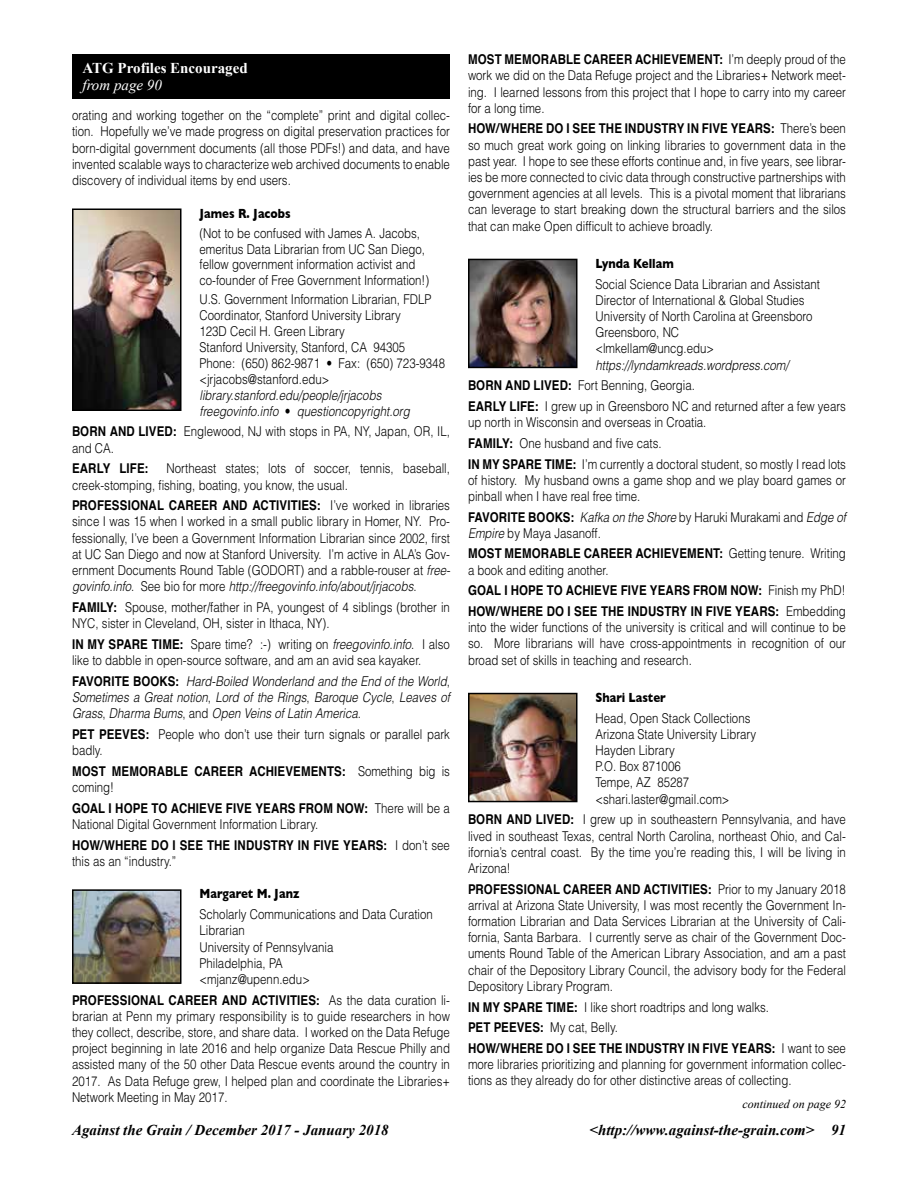
<style>
.page{position:relative;width:918px;height:1188px;background:#fff}
.page>*{position:absolute;margin:0;border:0;box-sizing:border-box;transform-origin:0 0}
.t1{font:italic 700 15px "Times New Roman";color:#000}
.t2{font:700 15px "Times New Roman";color:#fff}
.t3{font:italic 15px "Times New Roman";color:#fff}
.t4{font:300 13.5px/16.2px "Helvetica";color:#000;scale:.85 1}
.t5{font:700 13.5px/20.7px "Helvetica";letter-spacing:.015em;color:#000;scale:.85 1}
.t6{font:italic 300 13.5px/16.2px "Helvetica";color:#000;scale:.85 1}
.t7{font:700 13.5px "Gill Sans";color:#000;scale:.85 1}
.t8{font:italic 12px "Times New Roman";color:#000}
.s1{font-style:normal}
.s2{font-weight:700}
.s3{font-style:italic}
.s4{font-weight:700;font-style:normal}
.s5{font-weight:300}
</style>
<div class="page">
<div style="left:73px;top:55px;width:376px;height:43px;background:#000"></div>
<div style="left:72px;top:54px;width:378px;height:45px;border:2px solid #000"></div>
<img style="left:75px;top:212px;width:104px;height:196px">
<div style="left:72px;top:209px;width:110px;height:202px;border:2px solid #000"></div>
<img style="left:75px;top:892px;width:104px;height:89px">
<div style="left:72px;top:889px;width:110px;height:95px;border:2px solid #000"></div>
<img style="left:471px;top:262px;width:104px;height:103px">
<div style="left:468px;top:259px;width:110px;height:109px;border:2px solid #000"></div>
<img style="left:471px;top:696px;width:104px;height:103px">
<div style="left:468px;top:693px;width:110px;height:109px;border:2px solid #000"></div>
<p class="t2" style="left:82px;top:58px;width:167px">ATG Profiles Encouraged</p>
<p class="t3" style="left:82px;top:74px;width:81px">from page 90</p>
<p class="t4" style="left:72px;top:107px;width:446px;text-align:justify">orating and working together on the “complete” print and digital collec&shy;tion. Hopefully we’ve made progress on digital preservation practices for born-digital government documents (all those PDFs!) and data, and have invented scalable ways to characterize web archived documents to enable discovery of individual items by end users.</p>
<p class="t7" style="left:199px;top:205px;width:109px">James R. Jacobs</p>
<p class="t4" style="left:199px;top:225px;width:272px;line-height:15.8px">(Not to be confused with James A. Jacobs, emeritus Data Librarian from UC San Diego, fellow government information activist and co-founder of Free Government Information!)</p>
<p class="t4" style="left:199px;top:291px;width:290px">U.S. Government Information Librarian, FDLP Coordinator, Stanford University Library<br>123D Cecil H. Green Library<br>Stanford University, Stanford, CA 94305<br>Phone: (650) 862-9871 • Fax: (650) 723-9348 &lt;jrjacobs@stanford.edu&gt;</p>
<p class="t6" style="left:200px;top:386px;width:249px">library.stanford.edu/people/jrjacobs freegovinfo.info <span class="s1">•</span> questioncopyright.org</p>
<p class="t4" style="left:72px;top:423px;width:446px"><span class="s2">BORN AND LIVED:</span> Englewood, NJ with stops in PA, NY, Japan, OR, IL, and CA.</p>
<p class="t5" style="left:72px;top:458px;width:91px">EARLY LIFE:</p>
<p class="t4" style="left:72px;top:460px;width:446px;text-indent:94px">Northeast states; lots of soccer, tennis, baseball, creek-stomping, fishing, boating, you know, the usual.</p>
<p class="t4" style="left:72px;top:497px;width:447px;text-align:justify"><span class="s2">PROFESSIONAL CAREER AND ACTIVITIES:</span> I’ve worked in libraries since I was 15 when I worked in a small public library in Homer, NY. Pro&shy;fessionally, I’ve been a Government Information Librarian since 2002, first at UC San Diego and now at Stanford University. I’m active in ALA’s Gov&shy;ernment Documents Round Table (GODORT) and a rabble-rouser at <span class="s3">free&shy;govinfo.info</span>. See bio for more <span class="s3">http://freegovinfo.info/about/jrjacobs</span>.</p>
<p class="t4" style="left:72px;top:599px;width:446px"><span class="s2">FAMILY:</span> Spouse, mother/father in PA, youngest of 4 siblings (brother in<br>NYC, sister in Cleveland, OH, sister in Ithaca, NY).</p>
<p class="t4" style="left:72px;top:636px;width:446px"><span class="s2">IN MY SPARE TIME:</span> Spare time? :-) writing on <span class="s3">freegovinfo.info</span>. I also like to dabble in open-source software, and am an avid sea kayaker.</p>
<p class="t6" style="left:72px;top:672px;width:446px;text-align:justify"><span class="s4">FAVORITE BOOKS:</span> Hard-Boiled Wonderland and the End of the World<span class="s1">, </span>Sometimes a Great notion<span class="s1">,</span> Lord of the Rings<span class="s1">,</span> Baroque Cycle<span class="s1">,</span> Leaves of Grass<span class="s1">,</span> Dharma Bums<span class="s1">, and</span> Open Veins of Latin America<span class="s1">.</span></p>
<p class="t4" style="left:72px;top:726px;width:446px"><span class="s2">PET PEEVES:</span> People who don’t use their turn signals or parallel park badly.</p>
<p class="t5" style="left:72px;top:763px;width:446px;line-height:16.2px">MOST MEMORABLE CAREER ACHIEVEMENTS: <span class="s5">Something big is coming!</span></p>
<p class="t4" style="left:72px;top:799px;width:446px"><span class="s2">GOAL I HOPE TO ACHIEVE FIVE YEARS FROM NOW:</span> There will be a<br>National Digital Government Information Library.</p>
<p class="t5" style="left:72px;top:837px;width:446px;line-height:16.2px">HOW/WHERE DO I SEE THE INDUSTRY IN FIVE YEARS: <span class="s5">I don’t see this as an “industry.”</span></p>
<p class="t7" style="left:200px;top:886px;width:119px">Margaret M. Janz</p>
<p class="t4" style="left:200px;top:906px;width:276px">Scholarly Communications and Data Curation<br>Librarian<br>University of Pennsylvania<br>Philadelphia, PA<br>&lt;mjanz@upenn.edu&gt;</p>
<p class="t4" style="left:72px;top:991px;width:446px;text-align:justify"><span class="s2">PROFESSIONAL CAREER AND ACTIVITIES:</span> As the data curation li&shy;brarian at Penn my primary responsibility is to guide researchers in how they collect, describe, store, and share data. I worked on the Data Refuge project beginning in late 2016 and help organize Data Rescue Philly and assisted many of the 50 other Data Rescue events around the country in 2017. As Data Refuge grew, I helped plan and coordinate the Libraries+ Network Meeting in May 2017.</p>
<p class="t4" style="left:468px;top:51px;width:446px;text-align:justify"><span class="s2">MOST MEMORABLE CAREER ACHIEVEMENT:</span> I’m deeply proud of the work we did on the Data Refuge project and the Libraries+ Network meet&shy;ing. I learned lessons from this project that I hope to carry into my career for a long time.</p>
<p class="t4" style="left:468px;top:120px;width:446px;text-align:justify"><span class="s2">HOW/WHERE DO I SEE THE INDUSTRY IN FIVE YEARS:</span> There’s been so much great work going on linking libraries to government data in the past year. I hope to see these efforts continue and, in five years, see librar&shy;ies be more connected to civic data through constructive partnerships with government agencies at all levels. This is a pivotal moment that librarians can leverage to start breaking down the structural barriers and the silos that can make Open difficult to achieve broadly.</p>
<p class="t7" style="left:595px;top:255px;width:94px">Lynda Kellam</p>
<p class="t4" style="left:595px;top:275px;width:266px">Social Science Data Librarian and Assistant Director of International &amp; Global Studies University of North Carolina at Greensboro Greensboro, NC<br>&lt;lmkellam@uncg.edu&gt;</p>
<p class="t4" style="left:468px;top:354px;width:446px;line-height:20.7px;text-indent:127px"><span class="s3">https://lyndamkreads.wordpress.com/<br></span><span class="s2">BORN AND LIVED:</span> Fort Benning, Georgia.<br><span class="s2">EARLY LIFE:</span> I grew up in Greensboro NC and returned after a few years</p>
<p class="t4" style="left:468px;top:412px;width:446px;line-height:20.7px">up north in Wisconsin and overseas in Croatia.<br><span class="s2">FAMILY:</span> One husband and five cats.<br><span class="s2">IN MY SPARE TIME:</span> I’m currently a doctoral student, so mostly I read lots</p>
<p class="t4" style="left:468px;top:471px;width:446px">of history. My husband owns a game shop and we play board games or pinball when I have real free time.</p>
<p class="t4" style="left:468px;top:508px;width:446px"><span class="s2">FAVORITE BOOKS:</span> <span class="s3">Kafka on the Shore</span> by Haruki Murakami and <span class="s3">Edge of<br>Empire</span> by Maya Jasanoff.</p>
<p class="t4" style="left:468px;top:545px;width:446px"><span class="s2">MOST MEMORABLE CAREER ACHIEVEMENT:</span> Getting tenure. Writing a book and editing another.</p>
<p class="t5" style="left:468px;top:580px;width:446px">GOAL I HOPE TO ACHIEVE FIVE YEARS FROM NOW: <span class="s5">Finish my PhD!<br></span>HOW/WHERE DO I SEE THE INDUSTRY IN FIVE YEARS: <span class="s5">Embedding</span></p>
<p class="t4" style="left:468px;top:619px;width:446px;text-align:justify">into the wider functions of the university is critical and will continue to be so. More librarians will have cross-appointments in recognition of our broad set of skills in teaching and research.</p>
<p class="t7" style="left:596px;top:689px;width:84px">Shari Laster</p>
<p class="t4" style="left:596px;top:709px;width:191px">Head, Open Stack Collections<br>Arizona State University Library<br>Hayden Library<br>P.O. Box 871006<br>Tempe, AZ 85287 &lt;shari.laster@gmail.com&gt;</p>
<p class="t4" style="left:468px;top:811px;width:446px;text-align:justify"><span class="s2">BORN AND LIVED:</span> I grew up in southeastern Pennsylvania, and have lived in southeast Texas, central North Carolina, northeast Ohio, and Cal&shy;ifornia’s central coast. By the time you’re reading this, I will be living in Arizona!</p>
<p class="t4" style="left:468px;top:880px;width:446px;text-align:justify"><span class="s2">PROFESSIONAL CAREER AND ACTIVITIES:</span> Prior to my January 2018 arrival at Arizona State University, I was most recently the Government In&shy;formation Librarian and Data Services Librarian at the University of Cali&shy;fornia, Santa Barbara. I currently serve as chair of the Government Doc&shy;uments Round Table of the American Library Association, and am a past chair of the Depository Library Council, the advisory body for the Federal Depository Library Program.</p>
<p class="t5" style="left:468px;top:997px;width:446px">IN MY SPARE TIME: <span class="s5">I like short roadtrips and long walks.<br></span>PET PEEVES: <span class="s5">My cat, Belly.<br></span>HOW/WHERE DO I SEE THE INDUSTRY IN FIVE YEARS: <span class="s5">I want to see</span></p>
<p class="t4" style="left:468px;top:1056px;width:446px">more libraries prioritizing and planning for government information collec&shy;tions as they already do for other distinctive areas of collecting.</p>
<p class="t8" style="left:742px;top:1096px;width:105px">continued on page 92</p>
<p class="t1" style="left:72px;top:1120px;width:318px">Against the Grain / December 2017 - January 2018</p>
<p class="t1" style="left:590px;top:1120px;width:258px">&lt;http://www.against-the-grain.com&gt; 91</p>
</div>
